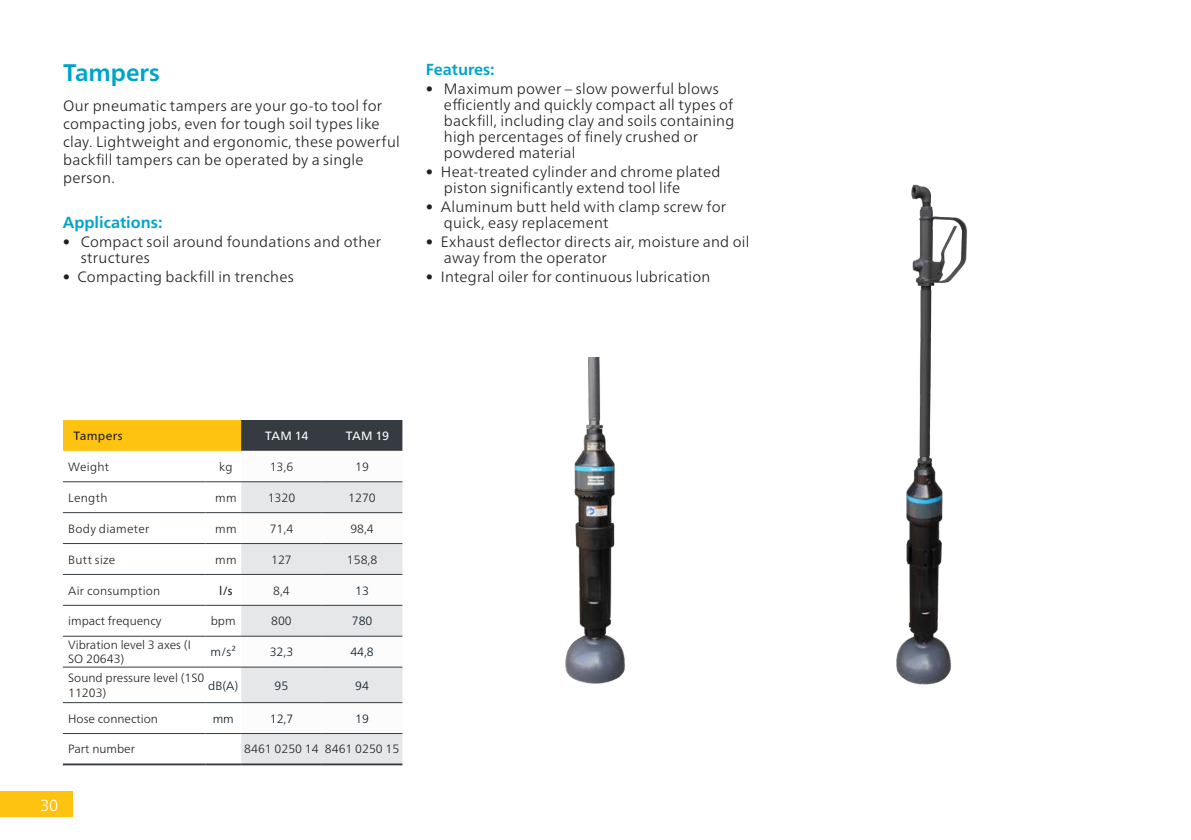
<style>
.page{position:relative;width:1191px;height:840px;background:#fff}
.page>*{position:absolute;margin:0;border:0;box-sizing:border-box;transform-origin:0 0}
.Headline{font:700 24px "Neue Frutiger World";color:#00a4ca}
.Bullet_body_text{font:700 16px "Neue Frutiger World";color:#00a4ca}
.t1{font:300 16px "Neue Frutiger World";color:#fff}
.Bullet_body_text-2{font:300 15px/16px "Neue Frutiger World";letter-spacing:.015em;color:#231f20}
.table_Data_copytext{font:300 12px/14.4px "Neue Frutiger World";color:#231f20}
.table_data_copytext{font:300 12px "Neue Frutiger World";color:#231f20}
.table_data_copytext-2{font:300 12px "Neue Frutiger World";color:#071822}
.table_Data_copytext-2{font:300 12px "Neue Frutiger World";letter-spacing:.025em;color:#231f20}
.table_Data_copytext-3{font:300 12px "Neue Frutiger World";letter-spacing:.02em;color:#231f20}
.Table-text-bold{font:12px "Neue Frutiger World";letter-spacing:-.025em;color:#fff}
.Table_Column_Headlin{font:12px "Neue Frutiger World";letter-spacing:.025em;color:#231f20}
.table_Data_copytext-4{font:12px "Neue Frutiger World";color:#231f20}
</style>
<div class="page">
<div style="left:0;top:791px;width:73px;height:25px;background:#fec210"></div>
<div style="left:63px;top:420px;width:178px;height:30px;background:#fec210"></div>
<svg style="left:63px;top:450px;width:142px;height:284px"></svg>
<svg style="left:205px;top:420px;width:197px;height:343px"></svg>
<hr style="left:63px;top:481px;width:142px;height:1px;background:#353b40">
<hr style="left:205px;top:481px;width:36px;height:1px;background:#353b40">
<hr style="left:63px;top:512px;width:142px;height:1px;background:#353b40">
<hr style="left:205px;top:512px;width:36px;height:1px;background:#353b40">
<hr style="left:241px;top:512px;width:81px;height:1px;background:#353b40">
<hr style="left:241px;top:542px;width:81px;height:1px;background:#353b40">
<hr style="left:322px;top:512px;width:80px;height:1px;background:#353b40">
<hr style="left:322px;top:542px;width:80px;height:1px;background:#353b40">
<hr style="left:63px;top:542px;width:142px;height:1px;background:#353b40">
<hr style="left:205px;top:542px;width:36px;height:1px;background:#353b40">
<hr style="left:241px;top:573px;width:81px;height:1px;background:#353b40">
<hr style="left:322px;top:573px;width:80px;height:1px;background:#353b40">
<hr style="left:63px;top:573px;width:142px;height:1px;background:#353b40">
<hr style="left:205px;top:573px;width:36px;height:1px;background:#353b40">
<hr style="left:63px;top:604px;width:142px;height:1px;background:#353b40">
<hr style="left:205px;top:604px;width:36px;height:1px;background:#353b40">
<hr style="left:241px;top:604px;width:81px;height:1px;background:#353b40">
<hr style="left:322px;top:604px;width:80px;height:1px;background:#353b40">
<hr style="left:63px;top:635px;width:142px;height:1px;background:#353b40">
<hr style="left:63px;top:666px;width:142px;height:1px;background:#353b40">
<hr style="left:63px;top:701px;width:142px;height:1px;background:#353b40">
<hr style="left:63px;top:732px;width:142px;height:1px;background:#353b40">
<hr style="left:63px;top:763px;width:142px;height:1px;background:#353b40">
<hr style="left:205px;top:635px;width:36px;height:1px;background:#353b40">
<hr style="left:205px;top:666px;width:36px;height:1px;background:#353b40">
<hr style="left:205px;top:701px;width:36px;height:1px;background:#353b40">
<hr style="left:205px;top:732px;width:36px;height:1px;background:#353b40">
<hr style="left:205px;top:763px;width:36px;height:1px;background:#353b40">
<hr style="left:241px;top:763px;width:81px;height:1px;background:#353b40">
<hr style="left:322px;top:763px;width:80px;height:1px;background:#353b40">
<hr style="left:241px;top:635px;width:81px;height:1px;background:#353b40">
<hr style="left:322px;top:635px;width:80px;height:1px;background:#353b40">
<hr style="left:241px;top:666px;width:81px;height:1px;background:#353b40">
<hr style="left:322px;top:666px;width:80px;height:1px;background:#353b40">
<hr style="left:241px;top:701px;width:81px;height:1px;background:#353b40">
<hr style="left:322px;top:701px;width:80px;height:1px;background:#353b40">
<hr style="left:241px;top:732px;width:81px;height:1px;background:#353b40">
<hr style="left:322px;top:732px;width:80px;height:1px;background:#353b40">
<hr style="left:241px;top:481px;width:81px;height:1px;background:#353b40">
<hr style="left:322px;top:481px;width:80px;height:1px;background:#353b40">
<img style="left:896px;top:184px;width:72px;height:501px">
<img style="left:565px;top:357px;width:60px;height:327px">
<p class="Headline" style="left:63px;top:52px;width:98px">Tampers</p>
<p class="Bullet_body_text-2" style="left:63px;top:96px;width:338px;line-height:18px">Our pneumatic tampers are your go-to tool for compacting jobs, even for tough soil types like clay. Lightweight and ergonomic, these powerful backfill tampers can be operated by a single person.</p>
<p class="Bullet_body_text" style="left:63px;top:208px;width:101px">Applications:</p>
<p class="Bullet_body_text-2" style="left:81px;top:233px;width:302px;text-indent:-18px">• Compact soil around foundations and other structures</p>
<p class="Bullet_body_text-2" style="left:63px;top:268px;width:233px">• Compacting backfill in trenches</p>
<p class="Bullet_body_text" style="left:426px;top:55px;width:70px">Features:</p>
<p class="Bullet_body_text-2" style="left:444px;top:81px;width:292px;text-indent:-18px">• Maximum power – slow powerful blows efficiently and quickly compact all types of backfill, including clay and soils containing high percentages of finely crushed or powdered material</p>
<p class="Bullet_body_text-2" style="left:444px;top:164px;width:278px;text-indent:-18px">• Heat-treated cylinder and chrome plated piston significantly extend tool life</p>
<p class="Bullet_body_text-2" style="left:444px;top:198px;width:284px;text-indent:-18px">• Aluminum butt held with clamp screw for quick, easy replacement</p>
<p class="Bullet_body_text-2" style="left:444px;top:233px;width:307px;text-indent:-18px">• Exhaust deflector directs air, moisture and oil away from the operator</p>
<p class="Bullet_body_text-2" style="left:426px;top:268px;width:286px">• Integral oiler for continuous lubrication</p>
<p class="Table_Column_Headlin" style="left:73px;top:426px;width:51px">Tampers</p>
<p class="Table-text-bold" style="left:265px;top:426px;width:45px">TAM 14</p>
<p class="Table-text-bold" style="left:346px;top:426px;width:45px">TAM 19</p>
<p class="table_Data_copytext" style="left:68px;top:459px;width:43px">Weight</p>
<p class="table_Data_copytext" style="left:219px;top:459px;width:15px">kg</p>
<p class="table_data_copytext" style="left:270px;top:457px;width:25px">13,6</p>
<p class="table_data_copytext" style="left:355px;top:457px;width:15px">19</p>
<p class="table_Data_copytext" style="left:68px;top:490px;width:41px">Length</p>
<p class="table_Data_copytext" style="left:215px;top:490px;width:23px">mm</p>
<p class="table_data_copytext" style="left:268px;top:488px;width:29px">1320</p>
<p class="table_data_copytext" style="left:348px;top:488px;width:29px">1270</p>
<p class="table_Data_copytext-2" style="left:68px;top:519px;width:83px">Body diameter</p>
<p class="table_Data_copytext" style="left:215px;top:521px;width:23px">mm</p>
<p class="table_data_copytext" style="left:270px;top:519px;width:25px">71,4</p>
<p class="table_data_copytext" style="left:350px;top:519px;width:25px">98,4</p>
<p class="table_Data_copytext-2" style="left:68px;top:549px;width:49px">Butt size</p>
<p class="table_Data_copytext" style="left:215px;top:552px;width:23px">mm</p>
<p class="table_data_copytext" style="left:271px;top:549px;width:22px">127</p>
<p class="table_data_copytext" style="left:347px;top:549px;width:32px">158,8</p>
<p class="table_Data_copytext-3" style="left:68px;top:580px;width:94px">Air consumption</p>
<p class="table_Data_copytext-4" style="left:219px;top:580px;width:15px">l/s</p>
<p class="table_data_copytext" style="left:273px;top:580px;width:18px">8,4</p>
<p class="table_data_copytext-2" style="left:355px;top:580px;width:15px">13</p>
<p class="table_Data_copytext" style="left:68px;top:613px;width:95px">impact frequency</p>
<p class="table_data_copytext" style="left:211px;top:611px;width:26px">bpm</p>
<p class="table_data_copytext" style="left:271px;top:611px;width:22px">800</p>
<p class="table_data_copytext-2" style="left:352px;top:611px;width:22px">780</p>
<p class="table_Data_copytext" style="left:68px;top:637px;width:124px">Vibration level 3 axes (I<br>SO 20643)</p>
<p class="table_data_copytext-2" style="left:210px;top:642px;width:27px">m/s²</p>
<p class="table_data_copytext-2" style="left:270px;top:642px;width:25px">32,3</p>
<p class="table_data_copytext-2" style="left:350px;top:642px;width:25px">44,8</p>
<p class="table_Data_copytext" style="left:68px;top:670px;width:138px">Sound pressure level (1S0<br>11203)</p>
<p class="table_data_copytext-2" style="left:208px;top:675px;width:32px">dB(A)</p>
<p class="table_data_copytext-2" style="left:275px;top:675px;width:15px">95</p>
<p class="table_data_copytext-2" style="left:355px;top:675px;width:15px">94</p>
<p class="table_Data_copytext" style="left:68px;top:711px;width:91px">Hose connection</p>
<p class="table_data_copytext-2" style="left:213px;top:708px;width:23px">mm</p>
<p class="table_data_copytext-2" style="left:270px;top:708px;width:25px">12,7</p>
<p class="table_data_copytext-2" style="left:355px;top:708px;width:15px">19</p>
<p class="table_Data_copytext" style="left:68px;top:741px;width:68px">Part number</p>
<p class="table_data_copytext" style="left:244px;top:739px;width:76px">8461 0250 14</p>
<p class="table_data_copytext" style="left:325px;top:739px;width:76px">8461 0250 15</p>
<p class="t1" style="left:40px;top:792px;width:20px">30</p>
</div>
